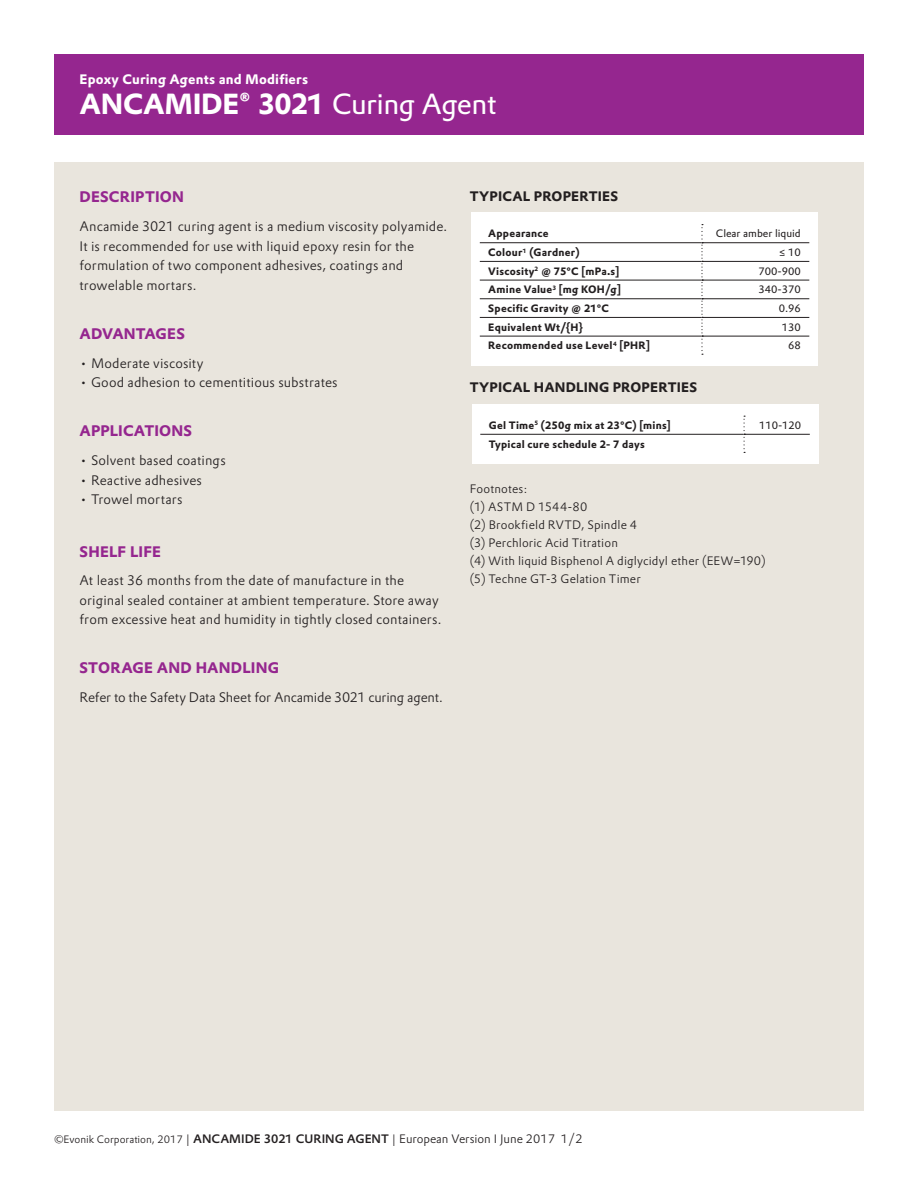
<style>
.page{position:relative;width:918px;height:1188px;background:#fff}
.page>*{position:absolute;margin:0;border:0;box-sizing:border-box;transform-origin:0 0}
.Headline_Prokyon_19{font:700 28.5px "Evonik Prokyon";letter-spacing:-.01em;color:#fff}
.Text_Column_Prokyon{font:700 15px "Evonik Prokyon";letter-spacing:.01em;color:#95268f}
.Subhead_Prokyon_10{font:700 15px "Evonik Prokyon";letter-spacing:.015em;color:#95268f}
.Text_Column_Prokyon-2{font:300 13.5px/19.5px "Evonik Prokyon";letter-spacing:.01em;color:#231f20}
.Text_Column_Prokyon-3{font:300 13.5px "Evonik Prokyon";letter-spacing:-.01em;color:#231f20}
.Rooftext_Prokyon_9{font:700 13.5px "Evonik Prokyon";letter-spacing:.015em;color:#fff}
.Table_head_Prokyon_9{font:700 13.5px "Evonik Prokyon";letter-spacing:.015em;color:#231f20}
.Text_Column_Prokyon-4{font:700 13.5px "Evonik Prokyon";letter-spacing:.015em;color:#231f20}
.Table_head_Prokyon_9-2{font:300 12px/18px "Evonik Prokyon";letter-spacing:.01em;color:#231f20}
.t1{font:700 10.5px "Evonik Prokyon";letter-spacing:.02em;color:#231f20}
.t2{font:10.5px "Evonik Prokyon";color:#231f20}
.s1{font-weight:400}
.s2{font-size:10.5px}
.s3{font-weight:500}
</style>
<div class="page">
<div style="left:54px;top:54px;width:810px;height:81px;background:#95268f"></div>
<div style="left:54px;top:162px;width:810px;height:948px;background:#e9e5dd"></div>
<div style="left:471px;top:213px;width:347px;height:153px;background:#fff"></div>
<hr style="left:480px;top:242px;width:221px;height:1px;background:#231f20">
<hr style="left:480px;top:261px;width:221px;height:1px;background:#231f20">
<hr style="left:480px;top:280px;width:221px;height:1px;background:#231f20">
<hr style="left:480px;top:299px;width:221px;height:1px;background:#231f20">
<hr style="left:480px;top:317px;width:221px;height:1px;background:#231f20">
<hr style="left:480px;top:336px;width:221px;height:1px;background:#231f20">
<hr style="left:703px;top:242px;width:106px;height:1px;background:#231f20">
<hr style="left:703px;top:261px;width:106px;height:1px;background:#231f20">
<hr style="left:703px;top:280px;width:106px;height:1px;background:#231f20">
<hr style="left:703px;top:299px;width:106px;height:1px;background:#231f20">
<hr style="left:703px;top:317px;width:106px;height:1px;background:#231f20">
<hr style="left:703px;top:336px;width:106px;height:1px;background:#231f20">
<svg style="left:701px;top:224px;width:2px;height:131px"></svg>
<div style="left:472px;top:404px;width:346px;height:60px;background:#fff"></div>
<hr style="left:480px;top:434px;width:264px;height:1px;background:#231f20">
<hr style="left:745px;top:434px;width:65px;height:1px;background:#231f20">
<svg style="left:744px;top:416px;width:1px;height:37px"></svg>
<p class="Rooftext_Prokyon_9" style="left:80px;top:69px;width:230px">Epoxy Curing Agents and Modifiers</p>
<p class="Headline_Prokyon_19" style="left:80px;top:81px;width:418px">ANCAMIDE® 3021 <span class="s1">Curing Agent</span></p>
<p class="Text_Column_Prokyon" style="left:80px;top:185px;width:106px">DESCRIPTION</p>
<p class="Text_Column_Prokyon-2" style="left:80px;top:216px;width:369px">Ancamide 3021 curing agent is a medium viscosity polyamide.<br>It is recommended for use with liquid epoxy resin for the formulation of two component adhesives, coatings and trowelable mortars.</p>
<p class="Text_Column_Prokyon" style="left:80px;top:321px;width:107px">ADVANTAGES</p>
<p class="Text_Column_Prokyon-2" style="left:80px;top:352px;width:126px">• Moderate viscosity</p>
<p class="Text_Column_Prokyon-2" style="left:80px;top:372px;width:260px">• Good adhesion to cementitious substrates</p>
<p class="Text_Column_Prokyon" style="left:80px;top:419px;width:114px">APPLICATIONS</p>
<p class="Text_Column_Prokyon-2" style="left:80px;top:450px;width:148px">• Solvent based coatings</p>
<p class="Text_Column_Prokyon-2" style="left:80px;top:469px;width:124px">• Reactive adhesives</p>
<p class="Text_Column_Prokyon-2" style="left:80px;top:489px;width:104px">• Trowel mortars</p>
<p class="Subhead_Prokyon_10" style="left:80px;top:540px;width:83px">SHELF LIFE</p>
<p class="Text_Column_Prokyon-2" style="left:80px;top:570px;width:363px">At least 36 months from the date of manufacture in the original sealed container at ambient temperature. Store away from excessive heat and humidity in tightly closed containers.</p>
<p class="Text_Column_Prokyon" style="left:80px;top:656px;width:201px">STORAGE AND HANDLING</p>
<p class="Text_Column_Prokyon-3" style="left:80px;top:687px;width:365px">Refer to the Safety Data Sheet for Ancamide 3021 curing agent.</p>
<p class="Text_Column_Prokyon-4" style="left:470px;top:186px;width:150px">TYPICAL PROPERTIES</p>
<p class="t1" style="left:488px;top:225px;width:62px">Appearance</p>
<p class="t2" style="left:716px;top:226px;width:86px">Clear amber liquid</p>
<p class="t1" style="left:488px;top:244px;width:93px">Colour<sup>1</sup> (Gardner)</p>
<p class="t2" style="left:779px;top:244px;width:23px">≤ 10</p>
<p class="t1" style="left:488px;top:262px;width:132px">Viscosity<sup>2</sup> @ 75°C [mPa.s]</p>
<p class="t2" style="left:759px;top:263px;width:44px">700-900</p>
<p class="t1" style="left:488px;top:281px;width:134px">Amine Value<sup>3</sup> [mg KOH/g]</p>
<p class="t2" style="left:759px;top:282px;width:44px">340-370</p>
<p class="t1" style="left:488px;top:300px;width:122px">Specific Gravity @ 21°C</p>
<p class="t2" style="left:779px;top:300px;width:24px">0.96</p>
<p class="t1" style="left:488px;top:318px;width:96px">Equivalent Wt/{H}</p>
<p class="t2" style="left:782px;top:319px;width:20px">130</p>
<p class="t1" style="left:488px;top:337px;width:163px">Recommended use Level<sup>4</sup> [PHR]</p>
<p class="t2" style="left:788px;top:338px;width:14px">68</p>
<p class="Table_head_Prokyon_9" style="left:470px;top:377px;width:229px">TYPICAL HANDLING PROPERTIES</p>
<p class="t1" style="left:489px;top:417px;width:184px">Gel Time<sup>5</sup> (250g mix at 23°C) [mins]</p>
<p class="t2" style="left:759px;top:417px;width:44px">110-120</p>
<p class="t1" style="left:489px;top:435px;width:158px">Typical cure schedule 2- 7 days</p>
<p class="Table_head_Prokyon_9-2" style="left:470px;top:479px;width:297px">Footnotes:<br>(1) ASTM D 1544-80<br>(2) Brookfield RVTD, Spindle 4<br>(3) Perchloric Acid Titration<br>(4) With liquid Bisphenol A diglycidyl ether (EEW=190) (5) Techne GT-3 Gelation Timer</p>
<p class="Table_head_Prokyon_9-2" style="left:54px;top:1129px;width:530px"><span class="s2">©Evonik Corporation, 2017</span> | <span class="s3">ANCAMIDE 3021 CURING AGENT</span> | European Version I June 2017 1/2</p>
</div>
